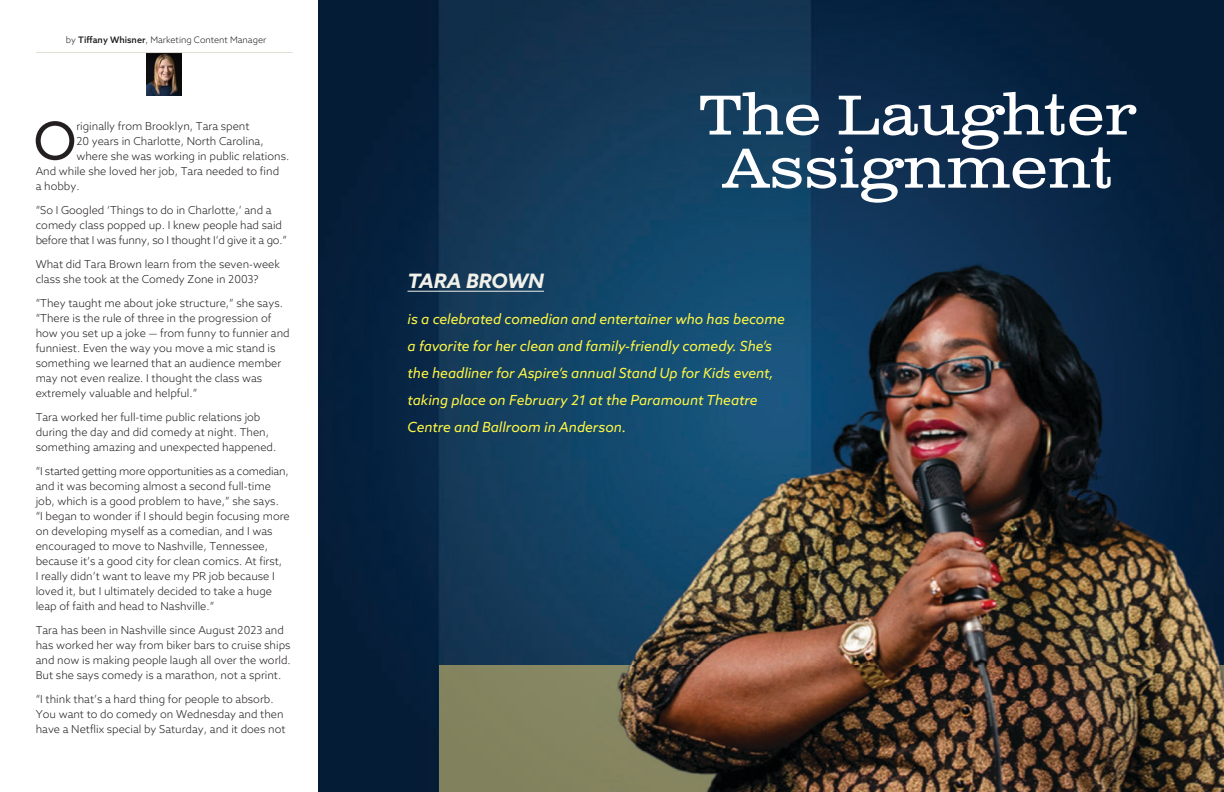
<style>
.page{position:relative;width:1224px;height:792px;background:#fff}
.page>*{position:absolute;margin:0;border:0;box-sizing:border-box;transform-origin:0 0}
.t1{font:56px/53.1px "Clarendon Wide";color:#fff;text-align:center}
.t2{font:52.4px "Azo Sans";color:#231f20}
.t3{font:italic 700 20px "Azo Sans";color:#f1f1e9}
.t4{font:italic 14px/27px "Azo Sans";color:#fff744}
.t5{font:300 11px/15px "Azo Sans";color:#231f20}
.t6{font:300 9px "Azo Sans";color:#231f20}
.s1{font-weight:500}
</style>
<div class="page">
<img style="left:319px;top:0;width:905px;height:792px">
<img style="left:147px;top:53px;width:35px;height:43px">
<hr style="left:36px;top:52px;width:257px;height:1px;background:#e0e0cf">
<img style="left:439px;top:666px;width:785px;height:126px">
<img style="left:598px;top:238px;width:626px;height:428px">
<img style="left:598px;top:791px;width:626px;height:1px">
<hr style="left:408px;top:291px;width:136px;height:1px;background:#f1f1e9">
<p class="t6" style="left:66px;top:34px;width:202px">by <span class="s1">Tiffany Whisner</span>, Marketing Content Manager</p>
<h2 class="t2" style="left:34px;top:107px;width:44px">O</h2>
<p class="t5" style="left:76px;top:118px;width:175px">riginally from Brooklyn, Tara spent</p>
<p class="t5" style="left:76px;top:133px;width:189px">20 years in Charlotte, North Carolina,</p>
<p class="t5" style="left:76px;top:148px;width:215px">where she was working in public relations.</p>
<p class="t5" style="left:36px;top:163px;width:245px">And while she loved her job, Tara needed to find</p>
<p class="t5" style="left:36px;top:178px;width:45px">a hobby.</p>
<p class="t5" style="left:36px;top:202px;width:253px">“So I Googled ‘Things to do in Charlotte,’ and a comedy class popped up. I knew people had said before that I was funny, so I thought I’d give it a go.”</p>
<p class="t5" style="left:36px;top:256px;width:246px">What did Tara Brown learn from the seven-week class she took at the Comedy Zone in 2003?</p>
<p class="t5" style="left:36px;top:295px;width:256px">“They taught me about joke structure,” she says. “There is the rule of three in the progression of how you set up a joke — from funny to funnier and funniest. Even the way you move a mic stand is something we learned that an audience member may not even realize. I thought the class was extremely valuable and helpful.”</p>
<p class="t5" style="left:36px;top:409px;width:242px">Tara worked her full-time public relations job during the day and did comedy at night. Then, something amazing and unexpected happened.</p>
<p class="t5" style="left:36px;top:463px;width:256px">“I started getting more opportunities as a comedian, and it was becoming almost a second full-time job, which is a good problem to have,” she says.<br>“I began to wonder if I should begin focusing more on developing myself as a comedian, and I was encouraged to move to Nashville, Tennessee, because it’s a good city for clean comics. At first,<br>I really didn’t want to leave my PR job because I loved it, but I ultimately decided to take a huge leap of faith and head to Nashville.”</p>
<p class="t5" style="left:36px;top:622px;width:257px">Tara has been in Nashville since August 2023 and has worked her way from biker bars to cruise ships and now is making people laugh all over the world.<br>But she says comedy is a marathon, not a sprint.</p>
<p class="t5" style="left:36px;top:691px;width:251px">“I think that’s a hard thing for people to absorb.<br>You want to do comedy on Wednesday and then have a Netflix special by Saturday, and it does not</p>
<h1 class="t1" style="left:699px;top:90px;width:440px">The Laughter<br>Assignment</h1>
<h3 class="t3" style="left:408px;top:268px;width:138px">TARA BROWN</h3>
<p class="t4" style="left:408px;top:306px;width:379px">is a celebrated comedian and entertainer who has become a favorite for her clean and family-friendly comedy. She’s the headliner for Aspire’s annual Stand Up for Kids event, taking place on February 21 at the Paramount Theatre Centre and Ballroom in Anderson.</p>
</div>
